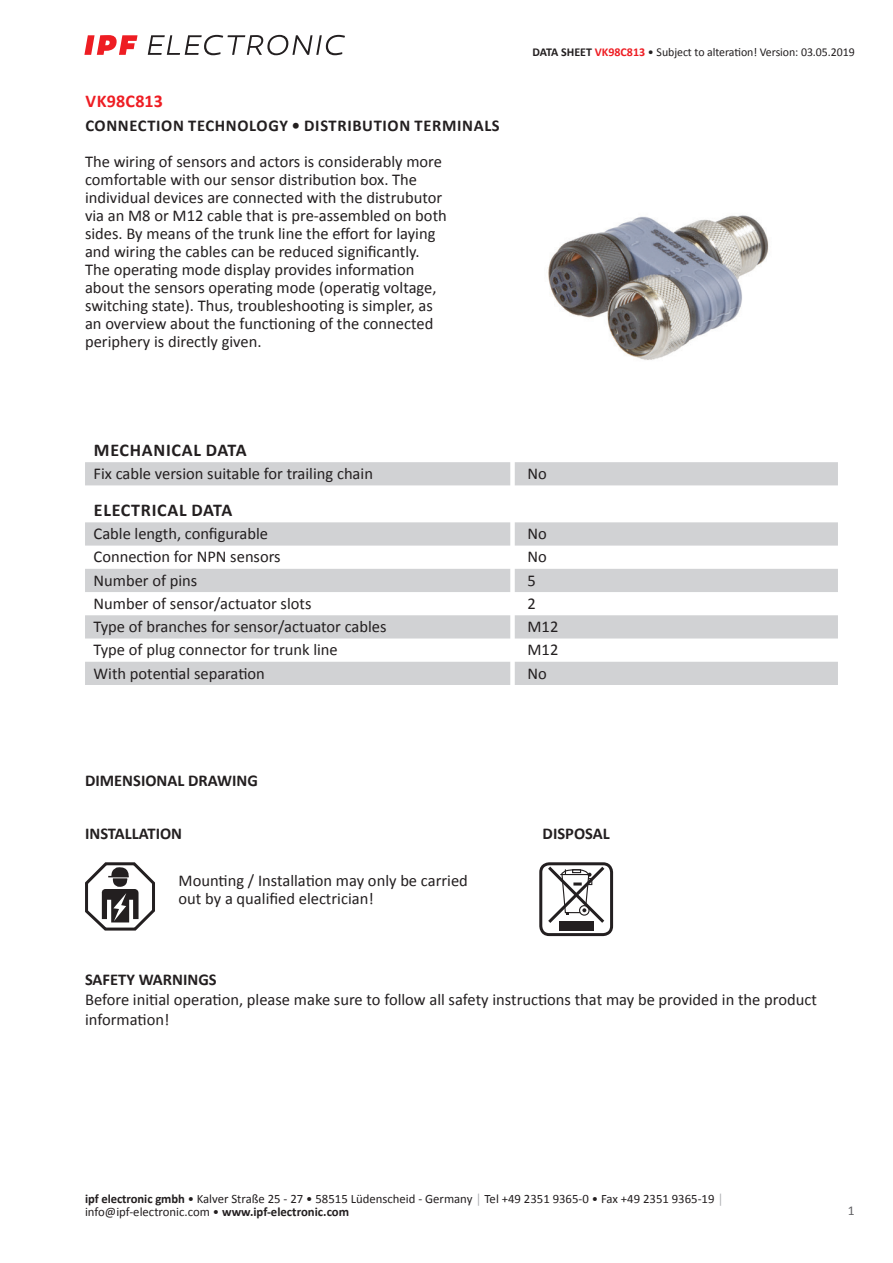
<style>
.page{position:relative;width:893px;height:1263px;background:#fff}
.page>*{position:absolute;margin:0;border:0;box-sizing:border-box;transform-origin:0 0}
.t1{font:700 18px "Calibri";letter-spacing:.04em;color:#231f20}
.t2{font:700 18px "Calibri";letter-spacing:.02em;color:#ee1d23}
.t3{font:16.5px/18px "Calibri";color:#231f20}
.t4{font:700 16.5px "Calibri";color:#231f20}
.t5{font:700 16.5px "Calibri";letter-spacing:.04em;color:#231f20}
.t6{font:13.5px "Calibri";color:#636366}
.t7{font:12.75px/12.6px "Calibri";color:#231f20}
.t8{font:12px "Calibri";letter-spacing:-.005em;color:#231f20}
.s1{font-weight:700}
.s2{font-weight:700;color:#ee1d23}
.s3{color:#a8a9ad}
</style>
<div class="page">
<svg style="left:148px;top:35px;width:197px;height:20px"></svg>
<svg style="left:84px;top:35px;width:54px;height:20px"></svg>
<div style="left:85px;top:462px;width:753px;height:23px;background:#d1d2d4"></div>
<svg style="left:85px;top:522px;width:753px;height:163px;fill:#d1d2d4"></svg>
<svg style="left:85px;top:862px;width:70px;height:69px"></svg>
<div style="left:539px;top:862px;width:74px;height:74px;border:3px solid #231f20;border-radius:9px"></div>
<div style="left:559px;top:921px;width:35px;height:9px;background:#231f20"></div>
<svg style="left:545px;top:863px;width:63px;height:60px"></svg>
<img style="left:548px;top:215px;width:221px;height:145px">
<p class="t2" style="left:85px;top:88px;width:79px">VK98C813</p>
<p class="t5" style="left:85px;top:114px;width:416px">CONNECTION TECHNOLOGY • DISTRIBUTION TERMINALS</p>
<p class="t3" style="left:85px;top:152px;width:363px">The wiring of sensors and actors is considerably more comfortable with our sensor distribution box. The individual devices are connected with the distrubutor via an M8 or M12 cable that is pre-assembled on both sides. By means of the trunk line the effort for laying and wiring the cables can be reduced significantly.<br>The operating mode display provides information about the sensors operating mode (operatig voltage, switching state). Thus, troubleshooting is simpler, as an overview about the functioning of the connected periphery is directly given.</p>
<p class="t8" style="left:533px;top:44px;width:324px"><span class="s1">DATA SHEET</span> <span class="s2">VK98C813</span> • Subject to alteration! Version: 03.05.2019</p>
<p class="t1" style="left:94px;top:437px;width:154px">MECHANICAL DATA</p>
<p class="t3" style="left:94px;top:464px;width:281px">Fix cable version suitable for trailing chain</p>
<p class="t3" style="left:527px;top:464px;width:21px">No</p>
<p class="t1" style="left:94px;top:497px;width:140px">ELECTRICAL DATA</p>
<p class="t3" style="left:94px;top:524px;width:176px">Cable length, configurable</p>
<p class="t3" style="left:527px;top:524px;width:21px">No</p>
<p class="t3" style="left:94px;top:547px;width:189px">Connection for NPN sensors</p>
<p class="t3" style="left:527px;top:547px;width:21px">No</p>
<p class="t3" style="left:94px;top:571px;width:105px">Number of pins</p>
<p class="t3" style="left:527px;top:571px;width:10px">5</p>
<p class="t3" style="left:94px;top:594px;width:219px">Number of sensor/actuator slots</p>
<p class="t3" style="left:527px;top:594px;width:10px">2</p>
<p class="t3" style="left:94px;top:617px;width:294px">Type of branches for sensor/actuator cables</p>
<p class="t3" style="left:527px;top:617px;width:32px">M12</p>
<p class="t3" style="left:94px;top:640px;width:246px">Type of plug connector for trunk line</p>
<p class="t3" style="left:527px;top:640px;width:32px">M12</p>
<p class="t3" style="left:94px;top:664px;width:173px">With potential separation</p>
<p class="t3" style="left:527px;top:664px;width:21px">No</p>
<p class="t4" style="left:85px;top:768px;width:174px">DIMENSIONAL DRAWING</p>
<p class="t4" style="left:85px;top:821px;width:99px">INSTALLATION</p>
<p class="t4" style="left:543px;top:821px;width:69px">DISPOSAL</p>
<p class="t3" style="left:179px;top:871px;width:291px">Mounting / Installation may only be carried out by a qualified electrician!</p>
<p class="t4" style="left:85px;top:968px;width:133px">SAFETY WARNINGS</p>
<p class="t3" style="left:85px;top:989px;width:733px;line-height:19.8px">Before initial operation, please make sure to follow all safety instructions that may be provided in the product information!</p>
<p class="t7" style="left:85px;top:1192px;width:640px"><span class="s1">ipf electronic gmbh</span> • Kalver Straße 25 - 27 • 58515 Lüdenscheid - Germany <span class="s3">│</span> Tel +49 2351 9365-0 • Fax +49 2351 9365-19 <span class="s3">│ </span>info@ipf-electronic.com • <span class="s1">www.ipf-electronic.com</span></p>
<p class="t6" style="left:848px;top:1201px;width:8px">1</p>
</div>
